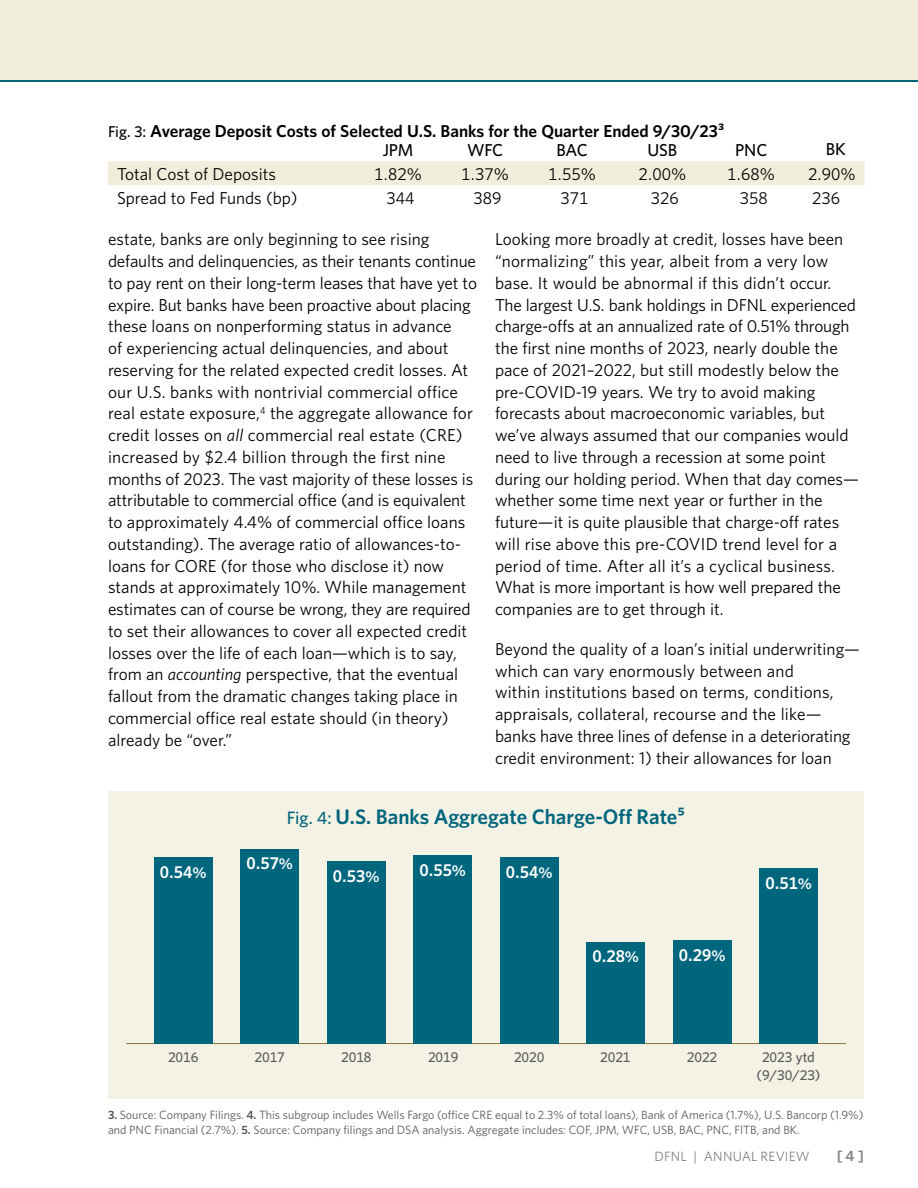
<style>
.page{position:relative;width:918px;height:1188px;background:#fff}
.page>*{position:absolute;margin:0;border:0;box-sizing:border-box;transform-origin:0 0}
.t1{font:600 21px "Whitney";color:#00667d}
.t2{font:17.25px/21.8px "Whitney";color:#000}
.t3{font:600 17.25px "Whitney";color:#000}
.t4{font:600 17.25px "Whitney";color:#fff}
.t5{font:500 17.25px "Whitney";letter-spacing:-.01em;color:#000}
.t6{font:600 15px "Whitney";color:#808285}
.t7{font:500 14.25px/18px "Whitney";letter-spacing:-.01em;color:#58595b;text-align:center}
.t8{font:13.5px "Whitney";letter-spacing:.01em;color:#808285}
.t9{font:12px/15px "Whitney";color:#58595b}
.s1{font-weight:500;font-size:15.75px}
.s2{font-style:italic}
.s3{font-size:15.75px}
.s4{font-weight:500;font-size:18px}
.s5{font-weight:600}
</style>
<div class="page">
<div style="left:0;top:0;width:918px;height:80px;background:#f0eedb"></div>
<hr style="left:0;top:80px;width:918px;height:2px;background:#00667d">
<div style="left:108px;top:161px;width:757px;height:24px;background:#f0eedb"></div>
<div style="left:108px;top:791px;width:756px;height:308px;background:#f4f2e4"></div>
<hr style="left:126px;top:1043px;width:720px;height:1px;background:#8b752e">
<div style="left:154px;top:857px;width:59px;height:187px;background:#00667d"></div>
<div style="left:241px;top:849px;width:58px;height:195px;background:#00667d"></div>
<div style="left:327px;top:861px;width:58px;height:183px;background:#00667d"></div>
<div style="left:414px;top:855px;width:58px;height:189px;background:#00667d"></div>
<div style="left:500px;top:857px;width:59px;height:187px;background:#00667d"></div>
<div style="left:587px;top:942px;width:58px;height:102px;background:#00667d"></div>
<div style="left:673px;top:940px;width:59px;height:104px;background:#00667d"></div>
<div style="left:760px;top:868px;width:58px;height:176px;background:#00667d"></div>
<p class="t3" style="left:108px;top:119px;width:618px"><span class="s1">Fig. 3:</span> Average Deposit Costs of Selected U.S. Banks for the Quarter Ended 9/30/233</p>
<p class="t5" style="left:383px;top:139px;width:32px">JPM</p>
<p class="t5" style="left:467px;top:139px;width:38px">WFC</p>
<p class="t5" style="left:556px;top:139px;width:33px">BAC</p>
<p class="t5" style="left:648px;top:139px;width:31px">USB</p>
<p class="t5" style="left:735px;top:139px;width:34px">PNC</p>
<p class="t5" style="left:826px;top:138px;width:21px">BK</p>
<p class="t2" style="left:117px;top:163px;width:161px">Total Cost of Deposits</p>
<p class="t2" style="left:374px;top:163px;width:49px">1.82%</p>
<p class="t2" style="left:461px;top:163px;width:49px">1.37%</p>
<p class="t2" style="left:548px;top:163px;width:49px">1.55%</p>
<p class="t2" style="left:639px;top:163px;width:49px">2.00%</p>
<p class="t2" style="left:727px;top:163px;width:49px">1.68%</p>
<p class="t2" style="left:808px;top:163px;width:49px">2.90%</p>
<p class="t2" style="left:117px;top:187px;width:182px">Spread to Fed Funds (bp)</p>
<p class="t2" style="left:387px;top:187px;width:29px">344</p>
<p class="t2" style="left:474px;top:187px;width:29px">389</p>
<p class="t2" style="left:561px;top:187px;width:29px">371</p>
<p class="t2" style="left:651px;top:187px;width:29px">326</p>
<p class="t2" style="left:740px;top:187px;width:29px">358</p>
<p class="t2" style="left:812px;top:187px;width:29px">236</p>
<p class="t2" style="left:108px;top:228px;width:371px">estate, banks are only beginning to see rising defaults and delinquencies, as their tenants continue to pay rent on their long-term leases that have yet to expire. But banks have been proactive about placing these loans on nonperforming status in advance<br>of experiencing actual delinquencies, and about reserving for the related expected credit losses. At our U.S. banks with nontrivial commercial office real estate exposure,<sup>4</sup> the aggregate allowance for credit losses on <span class="s2">all</span> commercial real estate (CRE) increased by $2.4 billion through the first nine months of 2023. The vast majority of these losses is attributable to commercial office (and is equivalent to approximately 4.4% of commercial office loans outstanding). The average ratio of allowances-to&shy;loans for CORE (for those who disclose it) now stands at approximately 10%. While management estimates can of course be wrong, they are required to set their allowances to cover all expected credit losses over the life of each loan—which is to say, from an <span class="s2">accounting</span> perspective, that the eventual fallout from the dramatic changes taking place in commercial office real estate should (in theory) already be “over.”</p>
<p class="t2" style="left:495px;top:228px;width:365px">Looking more broadly at credit, losses have been “normalizing” this year, albeit from a very low base. It would be abnormal if this didn’t occur.<br>The largest U.S. bank holdings in DFNL experienced charge-offs at an annualized rate of 0.51% through the first nine months of 2023, nearly double the pace of 2021–2022, but still modestly below the pre-COVID-19 years. We try to avoid making forecasts about macroeconomic variables, but we’ve always assumed that our companies would need to live through a recession at some point during our holding period. When that day comes— whether some time next year or further in the future—it is quite plausible that charge-off rates will rise above this pre-COVID trend level for a period of time. After all it’s a cyclical business.<br>What is more important is how well prepared the companies are to get through it.</p>
<p class="t2" style="left:495px;top:637px;width:367px">Beyond the quality of a loan’s initial underwriting— which can vary enormously between and<br>within institutions based on terms, conditions, appraisals, collateral, recourse and the like— banks have three lines of defense in a deteriorating credit environment: 1) their allowances for loan</p>
<p class="t4" style="left:160px;top:860px;width:48px">0.54<span class="s3">%</span></p>
<p class="t1" style="left:287px;top:803px;width:400px"><span class="s4">Fig. 4:</span> U.S. Banks Aggregate Charge-O Rate5</p>
<p class="t4" style="left:246px;top:852px;width:48px">0.57<span class="s3">%</span></p>
<p class="t4" style="left:333px;top:864px;width:48px">0.53<span class="s3">%</span></p>
<p class="t4" style="left:419px;top:858px;width:48px">0.55<span class="s3">%</span></p>
<p class="t4" style="left:506px;top:861px;width:48px">0.54<span class="s3">%</span></p>
<p class="t4" style="left:592px;top:945px;width:48px">0.28<span class="s3">%</span></p>
<p class="t4" style="left:679px;top:943px;width:48px">0.29<span class="s3">%</span></p>
<p class="t4" style="left:765px;top:871px;width:48px">0.51<span class="s3">%</span></p>
<p class="t7" style="left:168px;top:1047px;width:32px">2016</p>
<p class="t7" style="left:255px;top:1047px;width:32px">2017</p>
<p class="t7" style="left:341px;top:1047px;width:32px">2018</p>
<p class="t7" style="left:428px;top:1047px;width:32px">2019</p>
<p class="t7" style="left:514px;top:1047px;width:32px">2020</p>
<p class="t7" style="left:600px;top:1047px;width:32px">2021</p>
<p class="t7" style="left:687px;top:1047px;width:32px">2022</p>
<p class="t7" style="left:757px;top:1047px;width:65px">2023 ytd (9/30/23)</p>
<p class="t9" style="left:108px;top:1107px;width:757px"><span class="s5">3.</span> Source: Company Filings. <span class="s5">4.</span> This subgroup includes Wells Fargo (office CRE equal to 2.3% of total loans), Bank of America (1.7%), U.S. Bancorp (1.9%) and PNC Financial (2.7%). <span class="s5">5.</span> Source: Company filings and DSA analysis. Aggregate includes: COF, JPM, WFC, USB, BAC, PNC, FITB, and BK.</p>
<p class="t8" style="left:654px;top:1147px;width:157px">DFNL | ANNUAL REVIEW</p>
<p class="t6" style="left:837px;top:1146px;width:29px">[ 4 ]</p>
</div>
